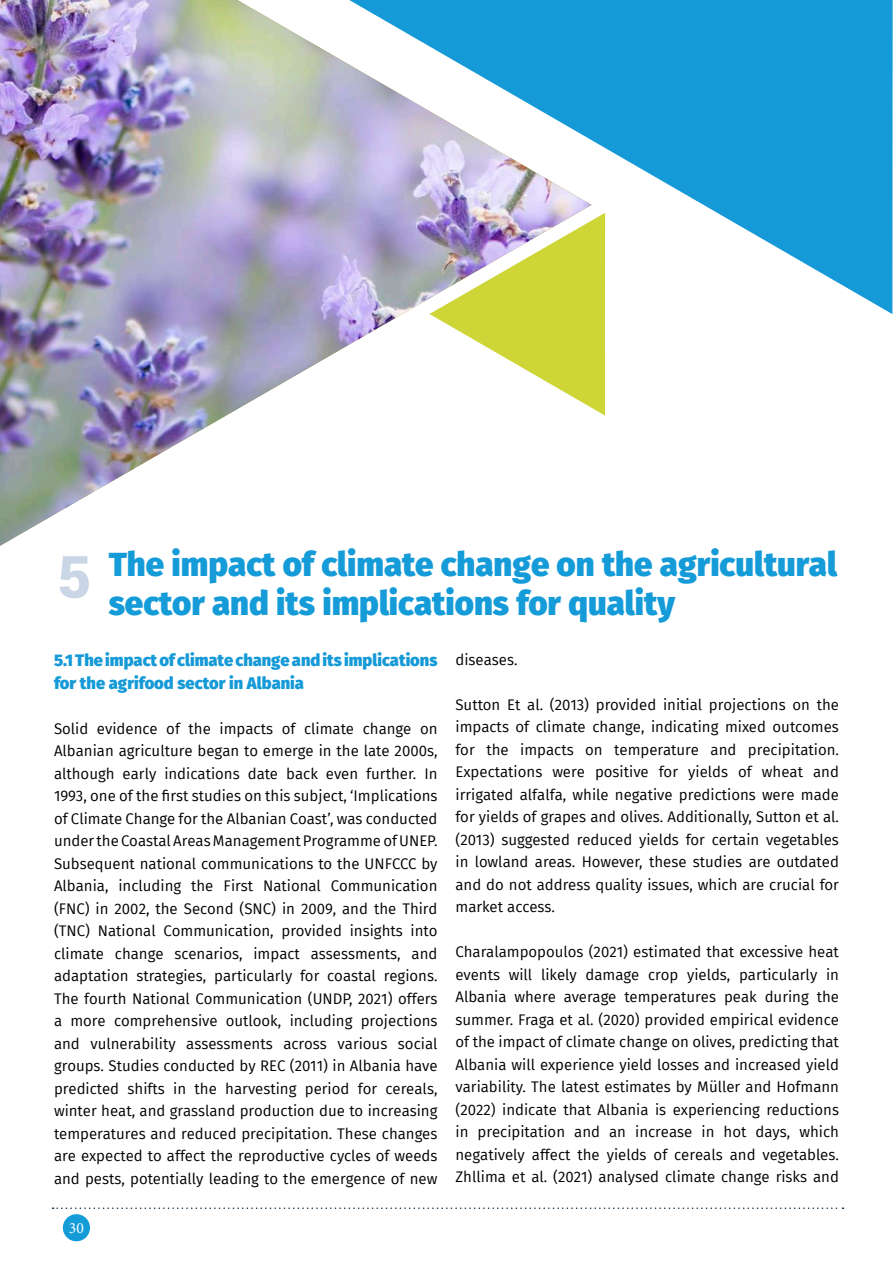
<style>
.page{position:relative;width:893px;height:1263px;background:#fff}
.page>*{position:absolute;margin:0;border:0;box-sizing:border-box;transform-origin:0 0}
.t1{font:900 58.5px "Roboto";color:#cad6e5}
.t2{font:800 33px/39.6px "Fira Sans";color:#149bd8}
.t3{font:800 16.5px/22.5px "Fira Sans";color:#159ad7}
.t4{font:15.6px "Minion Pro";color:#fff}
.t5{font:15px/22.5px "Fira Sans";color:#000;text-align:justify}
</style>
<div class="page">
<div style="left:63px;top:1214px;width:27px;height:27px;background:#139cd8;border-radius:50%"></div>
<svg style="left:53px;top:1207px;width:790px;height:2px"></svg>
<svg style="left:592px;top:0;width:301px;height:314px;fill:#159ad7"></svg>
<img style="left:0;top:0;width:592px;height:546px">
<svg style="left:429px;top:213px;width:176px;height:202px"></svg>
<h1 class="t1" style="left:57px;top:535px;width:35px">5</h1>
<h2 class="t2" style="left:109px;top:541px;width:730px">The impact of climate change on the agricultural sector and its implications for quality</h2>
<p class="t3" style="left:54px;top:647px;width:385px">5.1 The impact of climate change and its implications for the agrifood sector in Albania</p>
<p class="t5" style="left:54px;top:717px;width:385px">Solid evidence of the impacts of climate change on Albanian agriculture began to emerge in the late 2000s, although early indications date back even further. In 1993, one of the first studies on this subject, ‘Implications of Climate Change for the Albanian Coast’, was conducted under the Coastal Areas Management Programme of UNEP.<br>Subsequent national communications to the UNFCCC by Albania, including the First National Communication (FNC) in 2002, the Second (SNC) in 2009, and the Third (TNC) National Communication, provided insights into climate change scenarios, impact assessments, and adaptation strategies, particularly for coastal regions.<br>The fourth National Communication (UNDP, 2021) offers a more comprehensive outlook, including projections and vulnerability assessments across various social groups. Studies conducted by REC (2011) in Albania have predicted shifts in the harvesting period for cereals, winter heat, and grassland production due to increasing temperatures and reduced precipitation. These changes are expected to affect the reproductive cycles of weeds and pests, potentially leading to the emergence of new</p>
<p class="t4" style="left:69px;top:1217px;width:16px">30</p>
<p class="t5" style="left:455px;top:648px;width:64px">diseases.</p>
<p class="t5" style="left:455px;top:693px;width:385px">Sutton Et al. (2013) provided initial projections on the impacts of climate change, indicating mixed outcomes for the impacts on temperature and precipitation.<br>Expectations were positive for yields of wheat and irrigated alfalfa, while negative predictions were made for yields of grapes and olives. Additionally, Sutton et al. (2013) suggested reduced yields for certain vegetables in lowland areas. However, these studies are outdated and do not address quality issues, which are crucial for market access.</p>
<p class="t5" style="left:455px;top:940px;width:385px">Charalampopoulos (2021) estimated that excessive heat events will likely damage crop yields, particularly in Albania where average temperatures peak during the summer. Fraga et al. (2020) provided empirical evidence of the impact of climate change on olives, predicting that Albania will experience yield losses and increased yield variability. The latest estimates by Müller and Hofmann (2022) indicate that Albania is experiencing reductions in precipitation and an increase in hot days, which negatively affect the yields of cereals and vegetables.<br>Zhllima et al. (2021) analysed climate change risks and</p>
</div>
